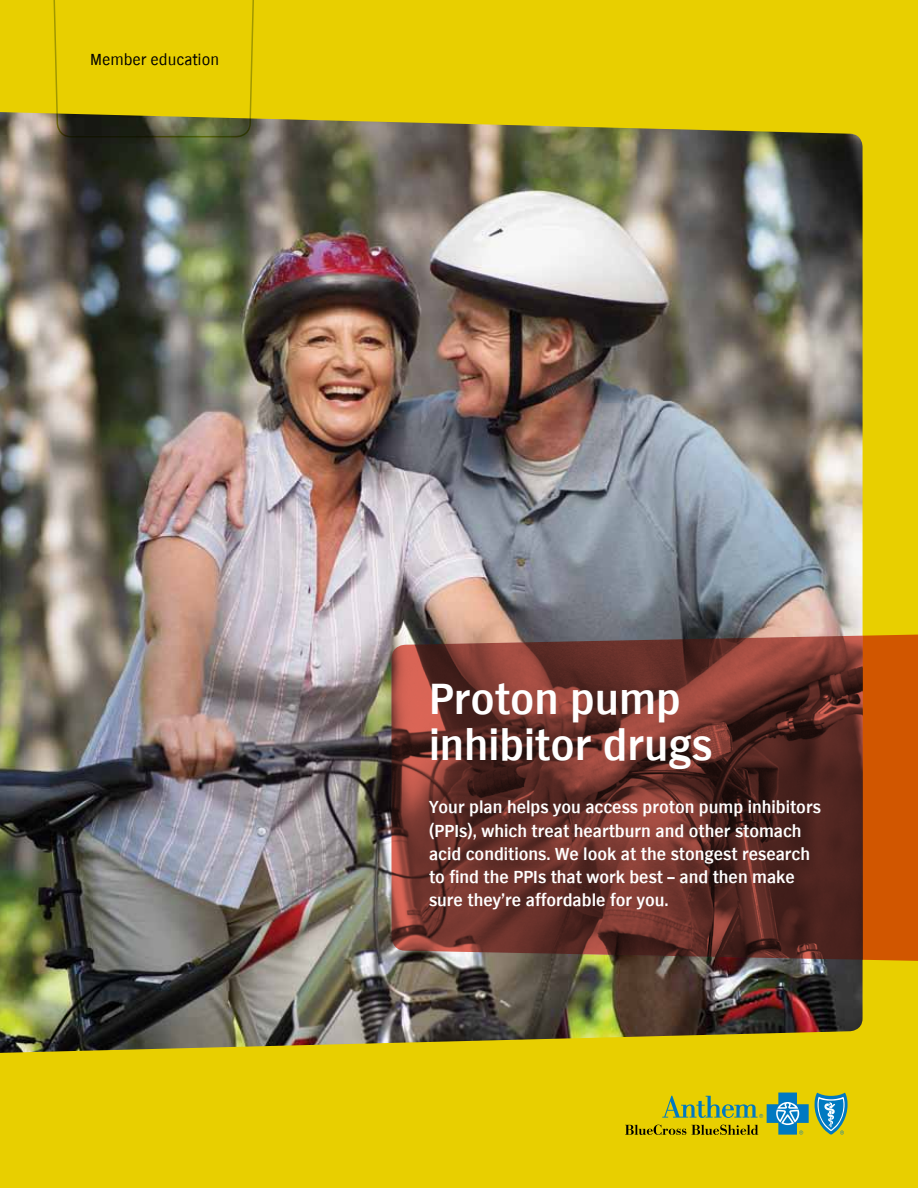
<style>
.page{position:relative;width:918px;height:1188px;background:#e8cf00}
.page>*{position:absolute;margin:0;border:0;box-sizing:border-box;transform-origin:0 0}
.t1{font:700 45px/46.5px "TV Nord EF";color:#fff}
.t2{font:700 18px/23.2px "TV Nord EF";color:#fff}
.t3{font:16.5px "TV Nord EF";color:#000}
</style>
<div class="page">
<img style="left:0;top:112px;width:863px;height:941px">
<svg style="left:391px;top:633px;width:527px;height:330px;background:#723727"></svg>
<svg style="left:53px;top:0;width:203px;height:138px"></svg>
<svg style="left:815px;top:1093px;width:33px;height:42px"></svg>
<svg style="left:625px;top:1093px;width:184px;height:42px"></svg>
<p class="t3" style="left:90px;top:51px;width:131px">Member education</p>
<h1 class="t1" style="left:429px;top:676px;width:285px">Proton pump inhibitor drugs</h1>
<p class="t2" style="left:429px;top:796px;width:393px">Your plan helps you access proton pump inhibitors (PPIs), which treat heartburn and other stomach acid conditions. We look at the stongest research to find the PPIs that work best – and then make sure they’re affordable for you.</p>
</div>
